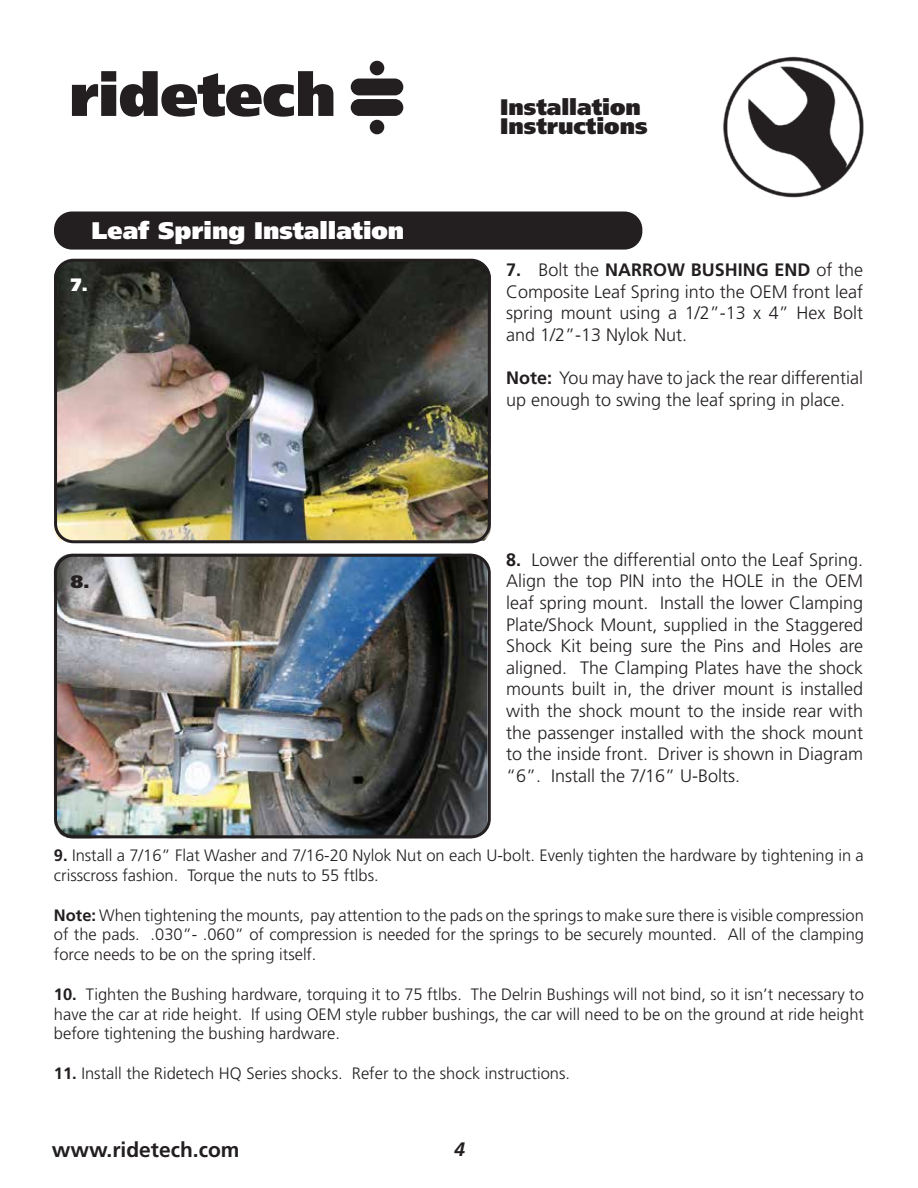
<style>
.page{position:relative;width:918px;height:1188px;background:#fff}
.page>*{position:absolute;margin:0;border:0;box-sizing:border-box;transform-origin:0 0}
.t1{font:900 24px "Frutiger LT Pro";color:#fff}
.t2{font:900 22.5px/19.5px "Frutiger LT Pro";color:#231f20}
.t3{font:700 21px "Frutiger LT Pro";color:#231f20}
.t4{font:italic 700 19.5px "Frutiger LT Pro";color:#231f20}
.t5{font:300 18px/21.6px "Frutiger LT Pro";color:#231f20;text-align:justify}
.t6{font:900 18px "Frutiger LT Pro";color:#231f20}
.t7{font:900 18px "Frutiger LT Pro";color:#fff}
.t8{font:300 16.5px/19.8px "Frutiger LT Pro";color:#231f20;text-align:justify}
.s1{font-weight:700}
</style>
<div class="page">
<img style="left:723px;top:56px;width:141px;height:142px">
<svg style="left:72px;top:71px;width:261px;height:46px"></svg>
<div style="left:351px;top:79px;width:52px;height:16px;background:#231f20;border-radius:8px"></div>
<div style="left:351px;top:99px;width:52px;height:17px;background:#231f20;border-radius:8px"></div>
<div style="left:370px;top:61px;width:14px;height:14px;background:#231f20;border-radius:50%"></div>
<div style="left:370px;top:120px;width:14px;height:14px;background:#231f20;border-radius:50%"></div>
<img style="left:54px;top:554px;width:433px;height:284px">
<img style="left:54px;top:260px;width:437px;height:281px">
<div style="left:54px;top:554px;width:437px;height:284px;border:3px solid #231f20;border-radius:18px"></div>
<div style="left:54px;top:212px;width:588px;height:38px;background:#231f20;border-radius:18px"></div>
<div style="left:54px;top:259px;width:437px;height:284px;border:3px solid #231f20;border-radius:18px"></div>
<h1 class="t1" style="left:92px;top:215px;width:314px">Leaf Spring Installation</h1>
<p class="t7" style="left:71px;top:273px;width:19px">7.</p>
<p class="t6" style="left:71px;top:571px;width:20px">8.</p>
<h2 class="t2" style="left:500px;top:97px;width:149px">Installation<br>Instructions</h2>
<p class="t5" style="left:506px;top:259px;width:359px"><span class="s1">7.</span> Bolt the <span class="s1">NARROW BUSHING END</span> of the Composite Leaf Spring into the OEM front leaf spring mount using a 1/2”-13 x 4” Hex Bolt and 1/2”-13 Nylok Nut.</p>
<p class="t5" style="left:506px;top:367px;width:358px"><span class="s1">Note:</span> You may have to jack the rear differential up enough to swing the leaf spring in place.</p>
<p class="t5" style="left:506px;top:549px;width:359px"><span class="s1">8.</span> Lower the differential onto the Leaf Spring.<br>Align the top PIN into the HOLE in the OEM leaf spring mount. Install the lower Clamping Plate/Shock Mount, supplied in the Staggered Shock Kit being sure the Pins and Holes are aligned. The Clamping Plates have the shock mounts built in, the driver mount is installed with the shock mount to the inside rear with the passenger installed with the shock mount to the inside front. Driver is shown in Diagram “6”. Install the 7/16” U-Bolts.</p>
<p class="t8" style="left:54px;top:846px;width:811px"><span class="s1">9.</span> Install a 7/16” Flat Washer and 7/16-20 Nylok Nut on each U-bolt. Evenly tighten the hardware by tightening in a crisscross fashion. Torque the nuts to 55 ftlbs.</p>
<p class="t8" style="left:54px;top:905px;width:812px"><span class="s1">Note:</span> When tightening the mounts, pay attention to the pads on the springs to make sure there is visible compression of the pads. .030”- .060” of compression is needed for the springs to be securely mounted. All of the clamping force needs to be on the spring itself.</p>
<p class="t8" style="left:54px;top:984px;width:812px"><span class="s1">10.</span> Tighten the Bushing hardware, torquing it to 75 ftlbs. The Delrin Bushings will not bind, so it isn’t necessary to have the car at ride height. If using OEM style rubber bushings, the car will need to be on the ground at ride height before tightening the bushing hardware.</p>
<p class="t8" style="left:54px;top:1063px;width:518px"><span class="s1">11.</span> Install the Ridetech HQ Series shocks. Refer to the shock instructions.</p>
<p class="t3" style="left:52px;top:1137px;width:189px">www.ridetech.com</p>
<p class="t4" style="left:454px;top:1138px;width:12px">4</p>
</div>
